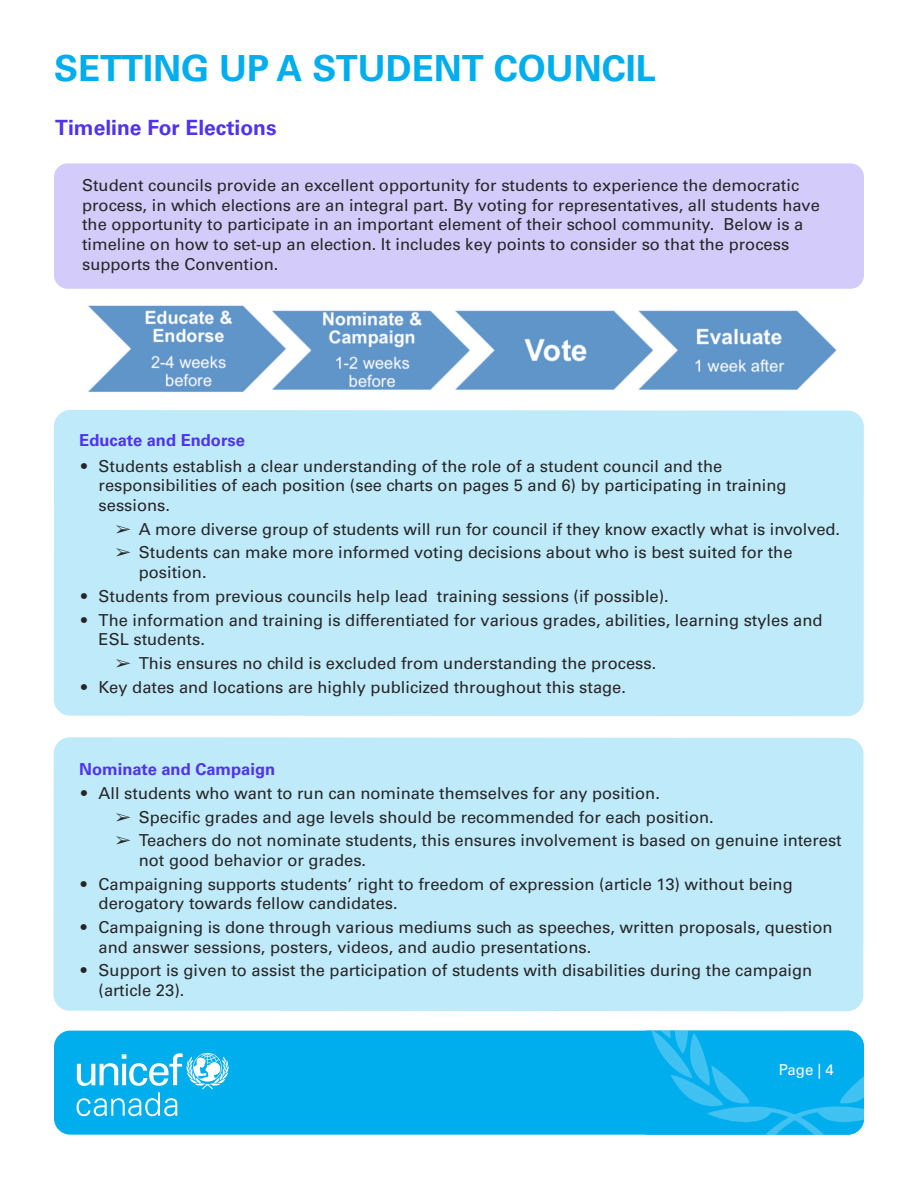
<style>
.page{position:relative;width:918px;height:1188px;background:#fff}
.page>*{position:absolute;margin:0;border:0;box-sizing:border-box;transform-origin:0 0}
.t1{font:700 36px "Univers LT Std";color:#00aded}
.t2{font:700 21px "Univers LT Std";color:#4f33ed}
.t3{font:16.5px/19.5px "Univers LT Std";color:#272627}
.t4{font:700 16.5px "Univers LT Std";color:#4f33ed}
.t5{font:15px "Univers LT Std";color:#fff}
</style>
<div class="page">
<div style="left:54px;top:163px;width:810px;height:126px;background:#d3ccfa;border-radius:14px"></div>
<div style="left:54px;top:737px;width:810px;height:274px;background:#bfeafa"></div>
<div style="left:54px;top:410px;width:810px;height:306px;background:#bfeafa"></div>
<div style="left:54px;top:1031px;width:810px;height:104px;background:#00aded;border-radius:16px"></div>
<svg style="left:77px;top:1053px;width:152px;height:63px"></svg>
<img style="left:645px;top:1030px;width:206px;height:17px">
<img style="left:848px;top:1031px;width:16px;height:104px">
<img style="left:88px;top:305px;width:749px;height:87px">
<h1 class="t1" style="left:54px;top:55px;width:603px">SETTING UP A STUDENT COUNCIL</h1>
<p class="t2" style="left:55px;top:120px;width:223px">Timeline For Elections</p>
<p class="t3" style="left:82px;top:176px;width:739px">Student councils provide an excellent opportunity for students to experience the democratic process, in which elections are an integral part. By voting for representatives, all students have the opportunity to participate in an important element of their school community. Below is a timeline on how to set-up an election. It includes key points to consider so that the process supports the Convention.</p>
<p class="t4" style="left:79px;top:434px;width:167px">Educate and Endorse</p>
<p class="t3" style="left:99px;top:458px;width:689px;text-indent:-18px">• Students establish a clear understanding of the role of a student council and the responsibilities of each position (see charts on pages 5 and 6) by participating in training sessions.</p>
<p class="t3" style="left:116px;top:520px;width:726px">➢ A more diverse group of students will run for council if they know exactly what is involved.</p>
<p class="t3" style="left:139px;top:544px;width:655px;text-indent:-23px">➢ Students can make more informed voting decisions about who is best suited for the position.</p>
<p class="t3" style="left:81px;top:588px;width:589px">• Students from previous councils help lead training sessions (if possible).</p>
<p class="t3" style="left:99px;top:611px;width:725px;text-indent:-18px">• The information and training is differentiated for various grades, abilities, learning styles and<br>ESL students.</p>
<p class="t3" style="left:116px;top:655px;width:542px">➢ This ensures no child is excluded from understanding the process.</p>
<p class="t3" style="left:81px;top:679px;width:547px">• Key dates and locations are highly publicized throughout this stage.</p>
<p class="t4" style="left:79px;top:763px;width:197px">Nominate and Campaign</p>
<p class="t3" style="left:81px;top:785px;width:580px">• All students who want to run can nominate themselves for any position.</p>
<p class="t3" style="left:116px;top:808px;width:599px">➢ Specific grades and age levels should be recommended for each position.</p>
<p class="t3" style="left:139px;top:832px;width:704px;text-indent:-23px">➢ Teachers do not nominate students, this ensures involvement is based on genuine interest not good behavior or grades.</p>
<p class="t3" style="left:99px;top:876px;width:696px;text-indent:-18px">• Campaigning supports students’ right to freedom of expression (article 13) without being derogatory towards fellow candidates.</p>
<p class="t3" style="left:99px;top:919px;width:736px;text-indent:-18px">• Campaigning is done through various mediums such as speeches, written proposals, question and answer sessions, posters, videos, and audio presentations.</p>
<p class="t3" style="left:99px;top:962px;width:715px;text-indent:-18px">• Support is given to assist the participation of students with disabilities during the campaign (article 23).</p>
<p class="t5" style="left:779px;top:1064px;width:57px">Page | 4</p>
</div>
